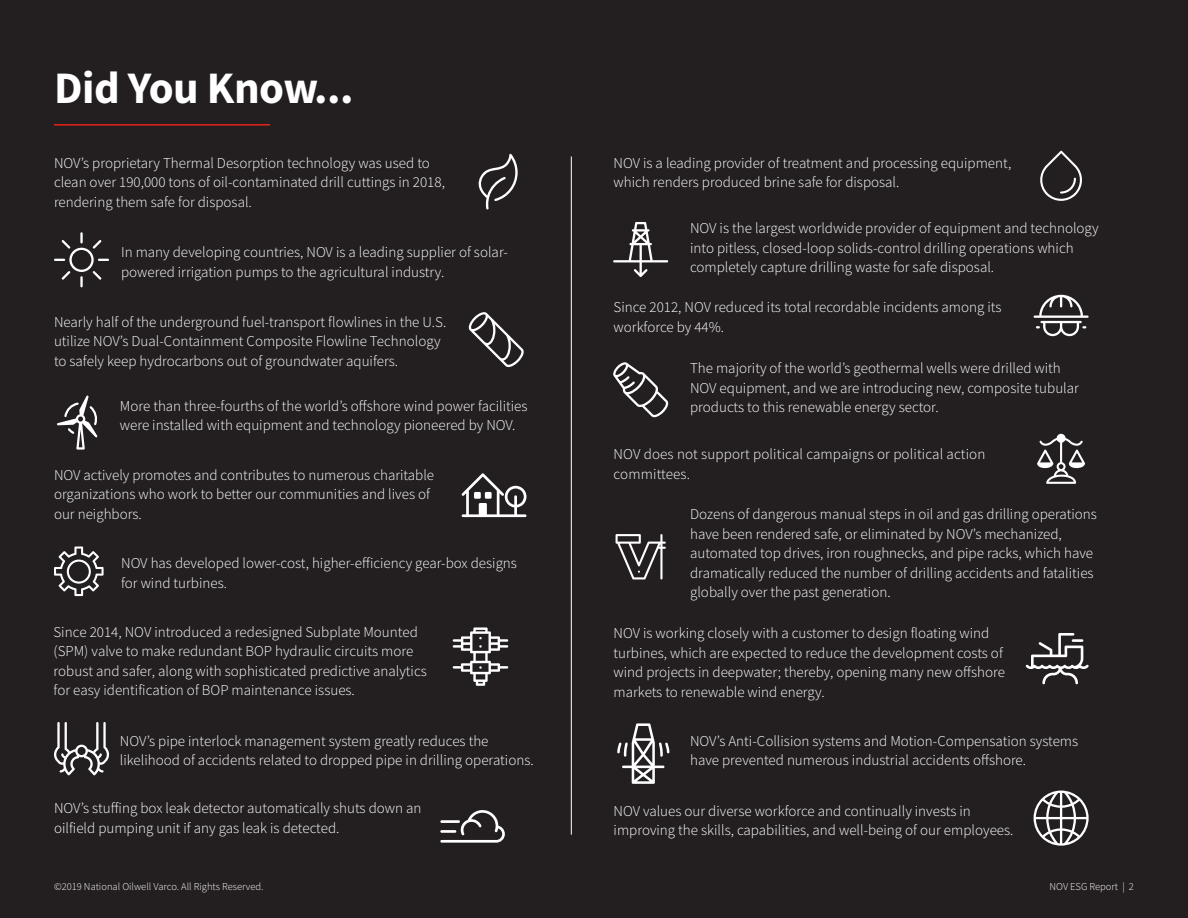
<style>
.page{position:relative;width:1188px;height:918px;background:#231f20}
.page>*{position:absolute;margin:0;border:0;box-sizing:border-box;transform-origin:0 0}
.t1{font:700 45px "Source Sans Pro";letter-spacing:-.01em;color:#fff}
.t2{font:300 15px/19.5px "Source Sans Pro";color:#fff}
.t3{font:300 10.5px "Source Sans Pro";color:#fff}
</style>
<div class="page">
<hr style="left:54px;top:124px;width:216px;height:2px;background:#e72419">
<svg style="left:478px;top:154px;width:40px;height:56px"></svg>
<svg style="left:469px;top:312px;width:55px;height:55px"></svg>
<svg style="left:54px;top:232px;width:55px;height:55px"></svg>
<svg style="left:613px;top:222px;width:55px;height:55px"></svg>
<svg style="left:57px;top:396px;width:41px;height:53px"></svg>
<svg style="left:613px;top:362px;width:55px;height:55px"></svg>
<svg style="left:54px;top:547px;width:50px;height:49px"></svg>
<svg style="left:616px;top:534px;width:50px;height:45px"></svg>
<svg style="left:54px;top:722px;width:55px;height:53px"></svg>
<svg style="left:617px;top:723px;width:52px;height:61px"></svg>
<svg style="left:1037px;top:434px;width:48px;height:50px"></svg>
<svg style="left:1026px;top:633px;width:63px;height:51px"></svg>
<svg style="left:1034px;top:295px;width:55px;height:41px"></svg>
<svg style="left:1040px;top:151px;width:42px;height:50px"></svg>
<svg style="left:462px;top:473px;width:64px;height:44px"></svg>
<div style="left:474px;top:492px;width:7px;height:7px;background:#fff"></div>
<div style="left:485px;top:492px;width:7px;height:7px;background:#fff"></div>
<svg style="left:453px;top:627px;width:55px;height:59px"></svg>
<svg style="left:440px;top:810px;width:65px;height:33px"></svg>
<hr style="left:440px;top:830px;width:16px;height:3px;background:#fff">
<hr style="left:440px;top:820px;width:20px;height:3px;background:#fff">
<hr style="left:571px;top:156px;width:1px;height:679px;background:#fff">
<svg style="left:1034px;top:791px;width:55px;height:55px"></svg>
<h1 class="t1" style="left:54px;top:57px;width:301px">Did You Know...</h1>
<p class="t2" style="left:54px;top:153px;width:392px">NOV’s proprietary Thermal Desorption technology was used to clean over 190,000 tons of oil-contaminated drill cuttings in 2018, rendering them safe for disposal.</p>
<p class="t2" style="left:121px;top:242px;width:388px">In many developing countries, NOV is a leading supplier of solar&shy;powered irrigation pumps to the agricultural industry.</p>
<p class="t2" style="left:54px;top:312px;width:394px">Nearly half of the underground fuel-transport flowlines in the U.S. utilize NOV’s Dual-Containment Composite Flowline Technology to safely keep hydrocarbons out of groundwater aquifers.</p>
<p class="t2" style="left:120px;top:396px;width:409px">More than three-fourths of the world’s offshore wind power facilities were installed with equipment and technology pioneered by NOV.</p>
<p class="t2" style="left:54px;top:465px;width:382px">NOV actively promotes and contributes to numerous charitable organizations who work to better our communities and lives of our neighbors.</p>
<p class="t2" style="left:121px;top:554px;width:397px">NOV has developed lower-cost, higher-efficiency gear-box designs for wind turbines.</p>
<p class="t2" style="left:53px;top:623px;width:375px">Since 2014, NOV introduced a redesigned Subplate Mounted (SPM) valve to make redundant BOP hydraulic circuits more robust and safer, along with sophisticated predictive analytics for easy identification of BOP maintenance issues.</p>
<p class="t2" style="left:120px;top:731px;width:415px">NOV’s pipe interlock management system greatly reduces the likelihood of accidents related to dropped pipe in drilling operations.</p>
<p class="t2" style="left:54px;top:799px;width:369px">NOV’s stuffing box leak detector automatically shuts down an oilfield pumping unit if any gas leak is detected.</p>
<p class="t2" style="left:614px;top:153px;width:399px">NOV is a leading provider of treatment and processing equipment, which renders produced brine safe for disposal.</p>
<p class="t2" style="left:690px;top:218px;width:410px">NOV is the largest worldwide provider of equipment and technology into pitless, closed-loop solids-control drilling operations which completely capture drilling waste for safe disposal.</p>
<p class="t2" style="left:614px;top:297px;width:389px">Since 2012, NOV reduced its total recordable incidents among its workforce by 44%.</p>
<p class="t2" style="left:690px;top:359px;width:390px">The majority of the world’s geothermal wells were drilled with<br>NOV equipment, and we are introducing new, composite tubular products to this renewable energy sector.</p>
<p class="t2" style="left:614px;top:445px;width:373px">NOV does not support political campaigns or political action committees.</p>
<p class="t2" style="left:690px;top:504px;width:408px">Dozens of dangerous manual steps in oil and gas drilling operations have been rendered safe, or eliminated by NOV’s mechanized, automated top drives, iron roughnecks, and pipe racks, which have dramatically reduced the number of drilling accidents and fatalities globally over the past generation.</p>
<p class="t2" style="left:614px;top:624px;width:393px">NOV is working closely with a customer to design floating wind turbines, which are expected to reduce the development costs of wind projects in deepwater; thereby, opening many new offshore markets to renewable wind energy.</p>
<p class="t2" style="left:690px;top:731px;width:390px">NOV’s Anti-Collision systems and Motion-Compensation systems have prevented numerous industrial accidents offshore.</p>
<p class="t2" style="left:614px;top:801px;width:401px">NOV values our diverse workforce and continually invests in improving the skills, capabilities, and well-being of our employees.</p>
<p class="t3" style="left:54px;top:880px;width:211px">©2019 National Oilwell Varco. All Rights Reserved.</p>
<p class="t3" style="left:1050px;top:880px;width:86px">NOV ESG Report | 2</p>
</div>
